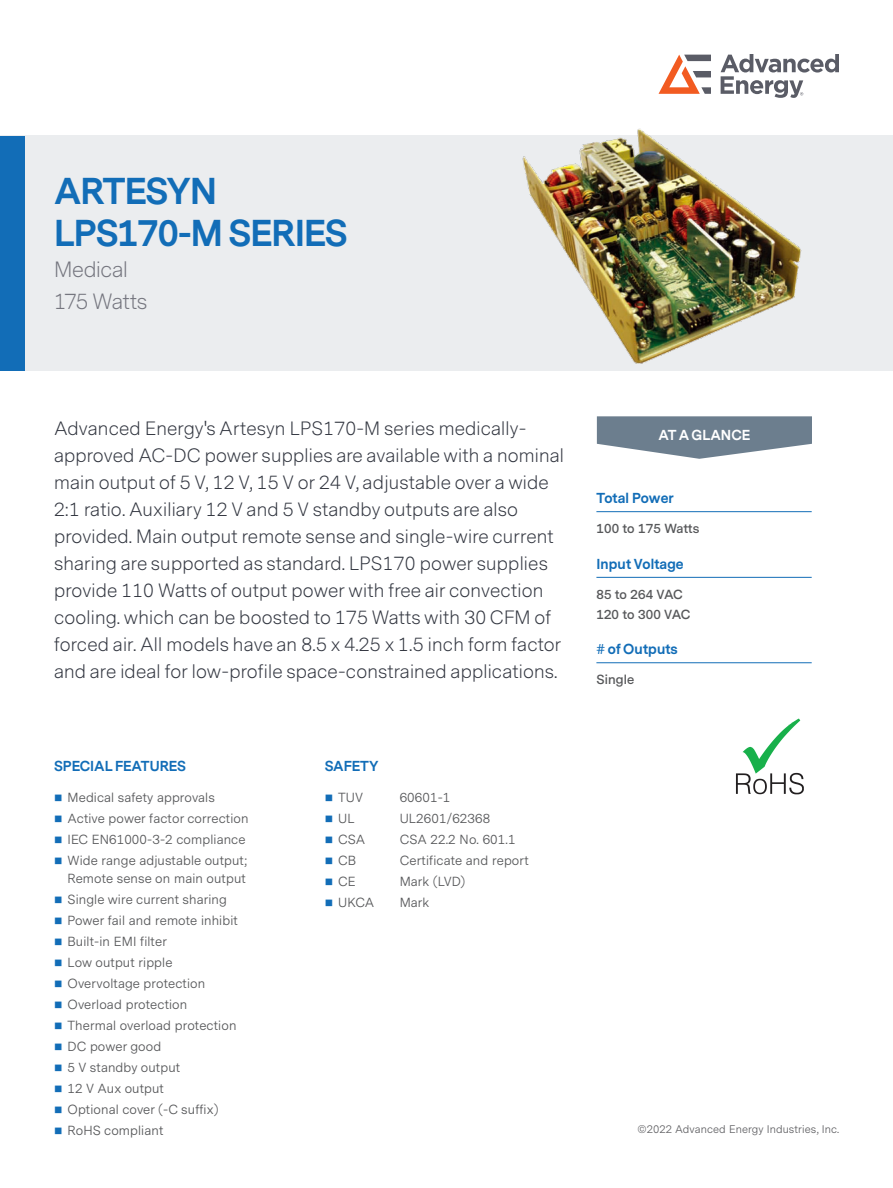
<style>
.page{position:relative;width:893px;height:1188px;background:#fff}
.page>*{position:absolute;margin:0;border:0;box-sizing:border-box;transform-origin:0 0}
.t1{font:700 34.95px/41.8px "Messina Sans";letter-spacing:-.025em;color:#126db7}
.TitleSub{font:300 20.55px/31.5px "Messina Sans";letter-spacing:-.015em;color:#75767f}
.Product_Overview_bod{font:300 18px/27px "Messina Sans";letter-spacing:.01em;color:#323640}
.At_a_Glance_Subhead{font:700 13.5px "Messina Sans";letter-spacing:.01em;color:#126db7}
.Cover_Heading{font:700 13.5px "Messina Sans";color:#126db7}
.Heading_1{font:700 13.5px "Messina Sans";color:#fff}
.Bulleted{font:13.2px/18px "Messina Sans";letter-spacing:.01em;color:#57585a;text-align:right}
.At_A_Glance_Text_Las{font:600 13.2px/19.8px "Messina Sans";letter-spacing:.01em;color:#57585a}
.t2{font:11.1px "Messina Sans";letter-spacing:.01em;color:#636366}
.s1{color:#126db7}
</style>
<div class="page">
<div style="left:0;top:136px;width:893px;height:235px;background:#ebedef"></div>
<div style="left:0;top:136px;width:24px;height:235px;background:#126db7"></div>
<svg style="left:597px;top:416px;width:215px;height:43px"></svg>
<hr style="left:596px;top:511px;width:216px;height:1px;background:#126db7">
<hr style="left:596px;top:577px;width:216px;height:1px;background:#126db7">
<hr style="left:596px;top:663px;width:216px;height:1px;background:#126db7">
<svg style="left:658px;top:55px;width:53px;height:39px"></svg>
<svg style="left:721px;top:54px;width:118px;height:44px"></svg>
<img style="left:482px;top:129px;width:357px;height:235px">
<svg style="left:736px;top:719px;width:68px;height:75px"></svg>
<p class="t1" style="left:54px;top:171px;width:295px">ARTESYN<br>LPS170-M SERIES</p>
<p class="TitleSub" style="left:54px;top:254px;width:95px">Medical<br>175 Watts</p>
<p class="Product_Overview_bod" style="left:54px;top:415px;width:474px">Advanced Energy's Artesyn LPS170-M series medically-</p>
<p class="Heading_1" style="left:658px;top:425px;width:93px">AT A GLANCE</p>
<p class="Product_Overview_bod" style="left:54px;top:442px;width:511px">approved AC-DC power supplies are available with a nominal main output of 5 V, 12 V, 15 V or 24 V, adjustable over a wide 2:1 ratio. Auxiliary 12 V and 5 V standby outputs are also provided. Main output remote sense and single-wire current sharing are supported as standard. LPS170 power supplies provide 110 Watts of output power with free air convection cooling. which can be boosted to 175 Watts with 30 CFM of forced air. All models have an 8.5 x 4.25 x 1.5 inch form factor and are ideal for low-profile space-constrained applications.</p>
<p class="At_a_Glance_Subhead" style="left:596px;top:488px;width:79px">Total Power</p>
<p class="At_A_Glance_Text_Las" style="left:596px;top:520px;width:104px">100 to 175 Watts</p>
<p class="At_a_Glance_Subhead" style="left:596px;top:554px;width:89px">Input Voltage</p>
<p class="At_A_Glance_Text_Las" style="left:596px;top:585px;width:96px">85 to 264 VAC<br>120 to 300 VAC</p>
<p class="At_a_Glance_Subhead" style="left:596px;top:639px;width:83px"># of Outputs</p>
<p class="At_A_Glance_Text_Las" style="left:596px;top:671px;width:39px">Single</p>
<p class="Cover_Heading" style="left:54px;top:756px;width:134px">SPECIAL FEATURES</p>
<p class="Bulleted" style="left:54px;top:789px;width:162px"><span class="s1">■</span> Medical safety approvals</p>
<p class="Bulleted" style="left:54px;top:810px;width:196px"><span class="s1">■</span> Active power factor correction</p>
<p class="Bulleted" style="left:54px;top:831px;width:193px"><span class="s1">■</span> IEC EN61000-3-2 compliance</p>
<p class="Bulleted" style="left:54px;top:852px;width:195px"><span class="s1">■</span> Wide range adjustable output;<br>Remote sense on main output</p>
<p class="Bulleted" style="left:54px;top:891px;width:174px"><span class="s1">■</span> Single wire current sharing</p>
<p class="Bulleted" style="left:54px;top:912px;width:185px"><span class="s1">■</span> Power fail and remote inhibit</p>
<p class="Bulleted" style="left:54px;top:933px;width:114px"><span class="s1">■</span> Built-in EMI filter</p>
<p class="Bulleted" style="left:54px;top:954px;width:120px"><span class="s1">■</span> Low output ripple</p>
<p class="Bulleted" style="left:54px;top:975px;width:153px"><span class="s1">■</span> Overvoltage protection</p>
<p class="Bulleted" style="left:54px;top:996px;width:135px"><span class="s1">■</span> Overload protection</p>
<p class="Bulleted" style="left:54px;top:1017px;width:184px"><span class="s1">■</span> Thermal overload protection</p>
<p class="Bulleted" style="left:54px;top:1038px;width:109px"><span class="s1">■</span> DC power good</p>
<p class="Bulleted" style="left:54px;top:1059px;width:128px"><span class="s1">■</span> 5 V standby output</p>
<p class="Bulleted" style="left:54px;top:1080px;width:111px"><span class="s1">■</span> 12 V Aux output</p>
<p class="Bulleted" style="left:54px;top:1101px;width:166px"><span class="s1">■</span> Optional cover (-C suffix)</p>
<p class="Bulleted" style="left:54px;top:1122px;width:111px"><span class="s1">■</span> RoHS compliant</p>
<p class="Cover_Heading" style="left:325px;top:756px;width:55px">SAFETY</p>
<p class="Bulleted" style="left:325px;top:789px;width:40px"><span class="s1">■</span> TUV</p>
<p class="Bulleted" style="left:400px;top:789px;width:52px">60601-1</p>
<p class="Bulleted" style="left:325px;top:810px;width:31px"><span class="s1">■</span> UL</p>
<p class="Bulleted" style="left:400px;top:810px;width:92px">UL2601/62368</p>
<p class="Bulleted" style="left:325px;top:831px;width:42px"><span class="s1">■</span> CSA</p>
<p class="Bulleted" style="left:400px;top:831px;width:117px">CSA 22.2 No. 601.1</p>
<p class="Bulleted" style="left:325px;top:852px;width:33px"><span class="s1">■</span> CB</p>
<p class="Bulleted" style="left:400px;top:852px;width:131px">Certificate and report</p>
<p class="Bulleted" style="left:325px;top:873px;width:33px"><span class="s1">■</span> CE</p>
<p class="Bulleted" style="left:400px;top:873px;width:67px">Mark (LVD)</p>
<p class="Bulleted" style="left:325px;top:894px;width:51px"><span class="s1">■</span> UKCA</p>
<p class="Bulleted" style="left:400px;top:894px;width:31px">Mark</p>
<p class="t2" style="left:637px;top:1122px;width:203px">©2022 Advanced Energy Industries, Inc.</p>
</div>
